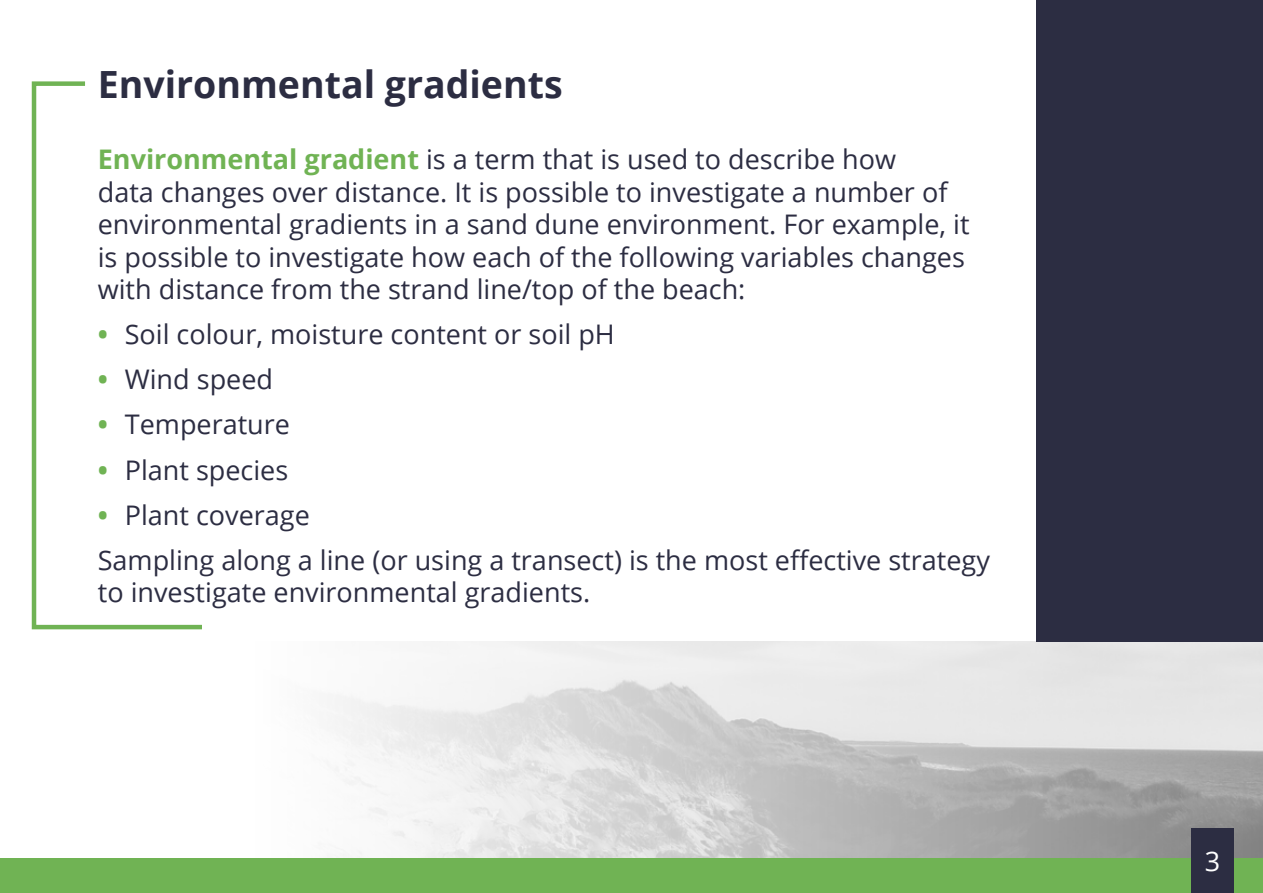
<style>
.page{position:relative;width:1263px;height:893px;background:#fff}
.page>*{position:absolute;margin:0;border:0;box-sizing:border-box;transform-origin:0 0}
.t1{font:700 37.5px "Open Sans";color:#2c2d42}
.t2{font:27px/32.4px "Open Sans";color:#2c2d42}
.t3{font:27px "Open Sans";color:#fff}
.s1{font-weight:700;color:#70b354}
</style>
<div class="page">
<img style="left:335px;top:641px;width:928px;height:217px">
<div style="left:1036px;top:0;width:227px;height:641px;background:#2c2d42"></div>
<div style="left:0;top:858px;width:1263px;height:35px;background:#70b354"></div>
<svg style="left:31px;top:81px;width:171px;height:549px"></svg>
<div style="left:1191px;top:828px;width:43px;height:65px;background:#2c2d42"></div>
<h1 class="t1" style="left:98px;top:58px;width:466px">Environmental gradients</h1>
<p class="t2" style="left:98px;top:143px;width:873px"><span class="s1">Environmental gradient</span> is a term that is used to describe how<br>data changes over distance. It is possible to investigate a number of environmental gradients in a sand dune environment. For example, it is possible to investigate how each of the following variables changes with distance from the strand line/top of the beach:</p>
<p class="t2" style="left:98px;top:317px;width:518px"><span class="s1">•</span> Soil colour, moisture content or soil pH</p>
<p class="t2" style="left:98px;top:363px;width:177px"><span class="s1">•</span> Wind speed</p>
<p class="t2" style="left:98px;top:408px;width:194px"><span class="s1">•</span> Temperature</p>
<p class="t2" style="left:98px;top:453px;width:192px"><span class="s1">•</span> Plant species</p>
<p class="t2" style="left:98px;top:492px;width:894px;line-height:45.2px"><span class="s1">•</span> Plant coverage<br>Sampling along a line (or using a transect) is the most effective strategy</p>
<p class="t2" style="left:98px;top:576px;width:494px">to investigate environmental gradients.</p>
<p class="t3" style="left:1205px;top:843px;width:17px">3</p>
</div>
